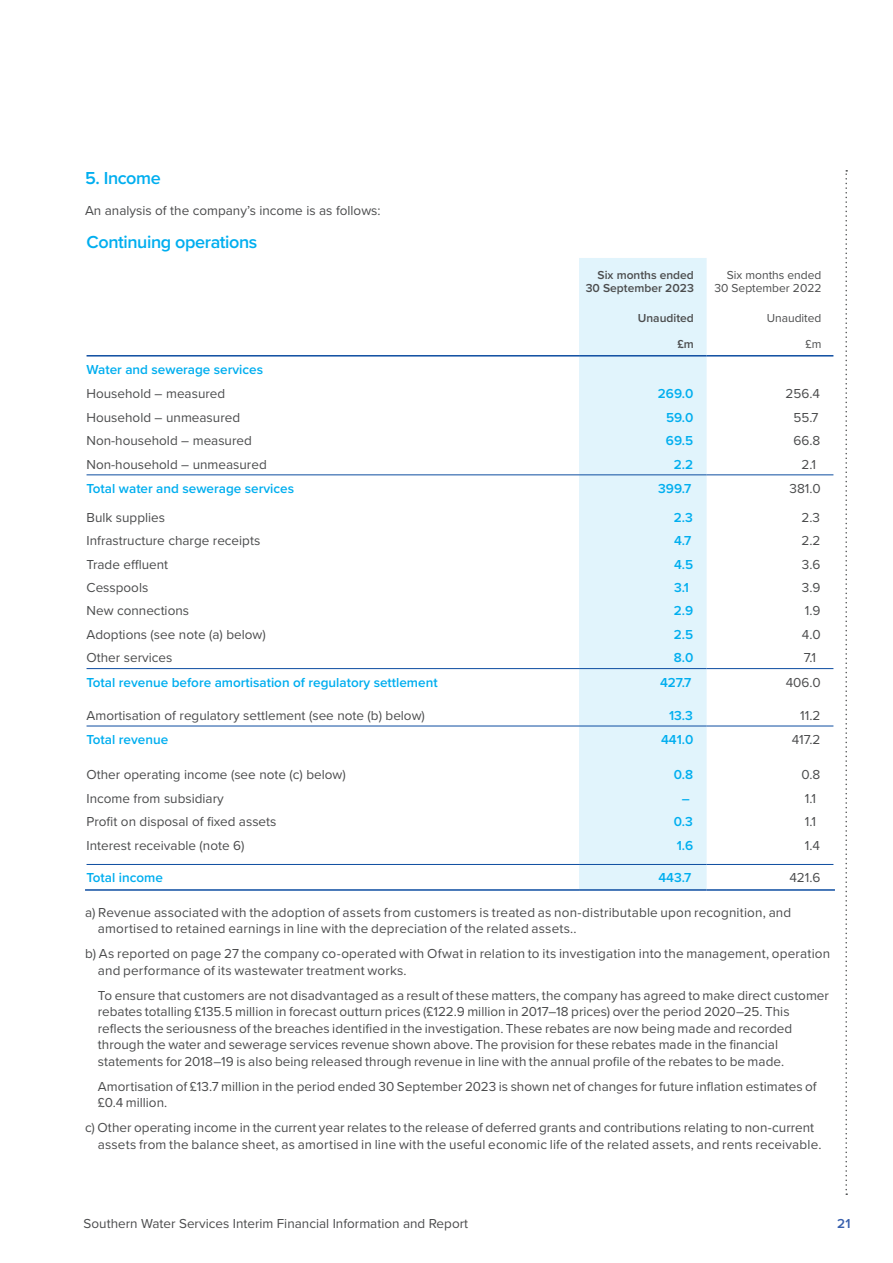
<style>
.page{position:relative;width:893px;height:1263px;background:#fff}
.page>*{position:absolute;margin:0;border:0;box-sizing:border-box;transform-origin:0 0}
.t1{font:600 18px "Proxima Nova";letter-spacing:-.02em;color:#00aeef}
.BodyCopy2019{font:13.5px/16.5px "Proxima Nova";letter-spacing:.005em;color:#4b4c4d}
.Tables_textRegular2016{font:13.5px "Proxima Nova";color:#4b4c4d}
.Tables_textSemibold2020{font:600 13.5px "Proxima Nova";color:#00aeef}
.Table_Figs2016{font:13.5px "Proxima Nova";color:#4b4c4d}
.Table_FigsSemibold2016{font:600 13.5px "Proxima Nova";color:#00aeef}
.t2{font:600 13.5px "Proxima Nova";color:#375fac}
.Table_FigsSemibold2016-2{font:600 12px/13.5px "Proxima Nova";color:#4b4c4d;text-align:right}
.Table_Figs2016-2{font:12px "Proxima Nova";color:#4b4c4d}
</style>
<div class="page">
<div style="left:579px;top:258px;width:128px;height:631px;background:#e1f4fc"></div>
<hr style="left:85px;top:889px;width:494px;height:2px;background:#0d4da1">
<hr style="left:579px;top:889px;width:128px;height:2px;background:#0d4da1">
<hr style="left:707px;top:889px;width:128px;height:2px;background:#0d4da1">
<hr style="left:87px;top:864px;width:492px;height:1px;background:#0d4da1">
<hr style="left:579px;top:864px;width:128px;height:1px;background:#0d4da1">
<hr style="left:707px;top:864px;width:126px;height:1px;background:#0d4da1">
<hr style="left:87px;top:668px;width:492px;height:1px;background:#0d4da1">
<hr style="left:579px;top:668px;width:128px;height:1px;background:#0d4da1">
<hr style="left:707px;top:668px;width:126px;height:1px;background:#0d4da1">
<hr style="left:87px;top:726px;width:492px;height:1px;background:#0d4da1">
<hr style="left:579px;top:726px;width:128px;height:1px;background:#0d4da1">
<hr style="left:707px;top:726px;width:126px;height:1px;background:#0d4da1">
<hr style="left:87px;top:474px;width:492px;height:1px;background:#0d4da1">
<hr style="left:579px;top:474px;width:128px;height:1px;background:#0d4da1">
<hr style="left:707px;top:474px;width:126px;height:1px;background:#0d4da1">
<hr style="left:87px;top:355px;width:492px;height:1px;background:#0d4da1">
<hr style="left:579px;top:355px;width:128px;height:1px;background:#0d4da1">
<hr style="left:707px;top:355px;width:126px;height:1px;background:#0d4da1">
<svg style="left:845px;top:170px;width:2px;height:1025px"></svg>
<h2 class="t1" style="left:85px;top:165px;width:77px">5. Income</h2>
<h2 class="BodyCopy2019" style="left:85px;top:201px;width:297px">An analysis of the company’s income is as follows:</h2>
<h2 class="t1" style="left:87px;top:229px;width:172px">Continuing operations</h2>
<p class="Table_FigsSemibold2016-2" style="left:586px;top:268px;width:110px">Six months ended<br>30 September 2023</p>
<p class="Table_Figs2016-2" style="left:727px;top:266px;width:96px">Six months ended</p>
<p class="Table_Figs2016-2" style="left:714px;top:280px;width:109px">30 September 2022</p>
<p class="Table_FigsSemibold2016-2" style="left:638px;top:311px;width:58px">Unaudited</p>
<p class="Table_Figs2016-2" style="left:767px;top:309px;width:56px">Unaudited</p>
<p class="Table_FigsSemibold2016-2" style="left:677px;top:337px;width:18px">£m</p>
<p class="Table_Figs2016-2" style="left:805px;top:335px;width:17px">£m</p>
<p class="Tables_textSemibold2020" style="left:87px;top:359px;width:178px">Water and sewerage services</p>
<p class="Tables_textRegular2016" style="left:87px;top:384px;width:140px">Household – measured</p>
<p class="Table_FigsSemibold2016" style="left:658px;top:384px;width:37px">269.0</p>
<p class="Table_Figs2016" style="left:785px;top:384px;width:36px">256.4</p>
<p class="Tables_textRegular2016" style="left:87px;top:407px;width:155px">Household – unmeasured</p>
<p class="Table_FigsSemibold2016" style="left:666px;top:407px;width:29px">59.0</p>
<p class="Table_Figs2016" style="left:793px;top:407px;width:27px">55.7</p>
<p class="Tables_textRegular2016" style="left:87px;top:430px;width:167px">Non-household – measured</p>
<p class="Table_FigsSemibold2016" style="left:666px;top:430px;width:29px">69.5</p>
<p class="Table_Figs2016" style="left:793px;top:430px;width:28px">66.8</p>
<p class="Tables_textRegular2016" style="left:87px;top:454px;width:182px">Non-household – unmeasured</p>
<p class="Table_FigsSemibold2016" style="left:674px;top:454px;width:21px">2.2</p>
<p class="Table_Figs2016" style="left:801px;top:454px;width:16px">2.1</p>
<p class="Tables_textSemibold2020" style="left:87px;top:478px;width:209px">Total water and sewerage services</p>
<p class="Table_FigsSemibold2016" style="left:658px;top:478px;width:35px">399.7</p>
<p class="Table_Figs2016" style="left:789px;top:478px;width:33px">381.0</p>
<p class="Tables_textRegular2016" style="left:87px;top:507px;width:80px">Bulk supplies</p>
<p class="Table_FigsSemibold2016" style="left:674px;top:507px;width:21px">2.3</p>
<p class="Table_Figs2016" style="left:801px;top:507px;width:20px">2.3</p>
<p class="Tables_textRegular2016" style="left:87px;top:531px;width:175px">Infrastructure charge receipts</p>
<p class="Table_FigsSemibold2016" style="left:674px;top:531px;width:19px">4.7</p>
<p class="Table_Figs2016" style="left:801px;top:531px;width:20px">2.2</p>
<p class="Tables_textRegular2016" style="left:87px;top:554px;width:83px">Trade effluent</p>
<p class="Table_FigsSemibold2016" style="left:674px;top:554px;width:21px">4.5</p>
<p class="Table_Figs2016" style="left:802px;top:554px;width:20px">3.6</p>
<p class="Tables_textRegular2016" style="left:87px;top:577px;width:63px">Cesspools</p>
<p class="Table_FigsSemibold2016" style="left:674px;top:577px;width:16px">3.1</p>
<p class="Table_Figs2016" style="left:802px;top:577px;width:20px">3.9</p>
<p class="Tables_textRegular2016" style="left:87px;top:601px;width:104px">New connections</p>
<p class="Table_FigsSemibold2016" style="left:674px;top:601px;width:21px">2.9</p>
<p class="Table_Figs2016" style="left:805px;top:601px;width:17px">1.9</p>
<p class="Tables_textRegular2016" style="left:87px;top:624px;width:181px">Adoptions (see note (a) below)</p>
<p class="Table_FigsSemibold2016" style="left:674px;top:624px;width:21px">2.5</p>
<p class="Table_Figs2016" style="left:802px;top:624px;width:20px">4.0</p>
<p class="Tables_textRegular2016" style="left:87px;top:648px;width:87px">Other services</p>
<p class="Table_FigsSemibold2016" style="left:674px;top:648px;width:21px">8.0</p>
<p class="Table_Figs2016" style="left:804px;top:648px;width:14px">7.1</p>
<p class="Tables_textSemibold2020" style="left:87px;top:672px;width:353px">Total revenue before amortisation of regulatory settlement</p>
<p class="Table_FigsSemibold2016" style="left:660px;top:672px;width:33px">427.7</p>
<p class="Table_Figs2016" style="left:786px;top:672px;width:37px">406.0</p>
<p class="Tables_textRegular2016" style="left:87px;top:705px;width:340px">Amortisation of regulatory settlement (see note (b) below)</p>
<p class="Table_FigsSemibold2016" style="left:669px;top:705px;width:25px">13.3</p>
<p class="Table_Figs2016" style="left:800px;top:705px;width:22px">11.2</p>
<p class="Tables_textSemibold2020" style="left:87px;top:729px;width:83px">Total revenue</p>
<p class="Table_FigsSemibold2016" style="left:661px;top:729px;width:34px">441.0</p>
<p class="Table_Figs2016" style="left:792px;top:729px;width:30px">417.2</p>
<p class="Tables_textRegular2016" style="left:87px;top:765px;width:261px">Other operating income (see note (c) below)</p>
<p class="Table_FigsSemibold2016" style="left:674px;top:765px;width:21px">0.8</p>
<p class="Table_Figs2016" style="left:802px;top:765px;width:20px">0.8</p>
<p class="Tables_textRegular2016" style="left:87px;top:788px;width:139px">Income from subsidiary</p>
<p class="Table_FigsSemibold2016" style="left:682px;top:788px;width:10px">–</p>
<p class="Table_Figs2016" style="left:805px;top:788px;width:13px">1.1</p>
<p class="Tables_textRegular2016" style="left:87px;top:812px;width:191px">Profit on disposal of fixed assets</p>
<p class="Table_FigsSemibold2016" style="left:674px;top:812px;width:21px">0.3</p>
<p class="Table_Figs2016" style="left:805px;top:812px;width:13px">1.1</p>
<p class="Tables_textRegular2016" style="left:87px;top:835px;width:159px">Interest receivable (note 6)</p>
<p class="Table_FigsSemibold2016" style="left:677px;top:835px;width:18px">1.6</p>
<p class="Table_Figs2016" style="left:805px;top:835px;width:17px">1.4</p>
<p class="Tables_textSemibold2020" style="left:87px;top:868px;width:78px">Total income</p>
<p class="Table_FigsSemibold2016" style="left:658px;top:868px;width:34px">443.7</p>
<p class="Table_Figs2016" style="left:789px;top:868px;width:33px">421.6</p>
<p class="BodyCopy2019" style="left:98px;top:903px;width:695px;text-indent:-13px">a) Revenue associated with the adoption of assets from customers is treated as non-distributable upon recognition, and amortised to retained earnings in line with the depreciation of the related assets..</p>
<p class="BodyCopy2019" style="left:98px;top:945px;width:734px;text-indent:-13px">b) As reported on page 27 the company co-operated with Ofwat in relation to its investigation into the management, operation and performance of its wastewater treatment works.</p>
<p class="BodyCopy2019" style="left:98px;top:986px;width:733px">To ensure that customers are not disadvantaged as a result of these matters, the company has agreed to make direct customer rebates totalling £135.5 million in forecast outturn prices (£122.9 million in 2017–18 prices) over the period 2020–25. This reflects the seriousness of the breaches identified in the investigation. These rebates are now being made and recorded through the water and sewerage services revenue shown above. The provision for these rebates made in the financial statements for 2018–19 is also being released through revenue in line with the annual profile of the rebates to be made.</p>
<p class="BodyCopy2019" style="left:98px;top:1077px;width:720px">Amortisation of £13.7 million in the period ended 30 September 2023 is shown net of changes for future inflation estimates of £0.4 million.</p>
<p class="BodyCopy2019" style="left:98px;top:1119px;width:725px;text-indent:-13px">c) Other operating income in the current year relates to the release of deferred grants and contributions relating to non-current assets from the balance sheet, as amortised in line with the useful economic life of the related assets, and rents receivable.</p>
<p class="BodyCopy2019" style="left:84px;top:1215px;width:386px">Southern Water Services Interim Financial Information and Report</p>
<p class="t2" style="left:837px;top:1213px;width:15px">21</p>
</div>
